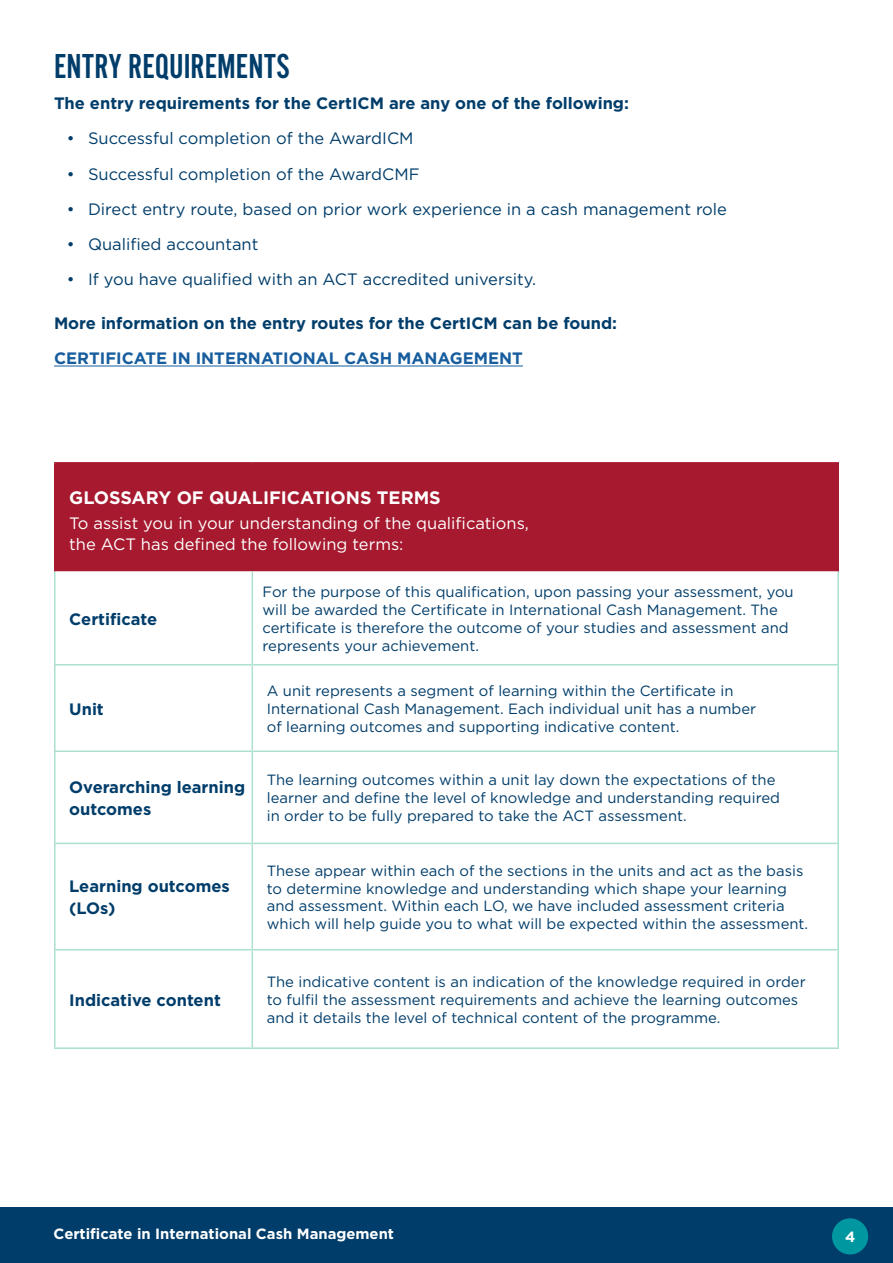
<style>
.page{position:relative;width:893px;height:1263px;background:#fff}
.page>*{position:absolute;margin:0;border:0;box-sizing:border-box;transform-origin:0 0}
.SUB_HEAD{font:36px "Alternate Got No 2 D";color:#003d6a}
.t1{font:700 18px "Gotham";color:#fff}
.t2{font:16.5px "Gotham";color:#003d6a}
.BODY_COPY{font:700 16.5px/22.5px "Gotham";color:#003d6a}
.t3{font:16.5px/21px "Gotham";color:#fff}
.BODY_COPY-2{font:700 16.5px "Gotham";color:#175d9e}
.t4{font:14.85px "Gotham";color:#003d6a}
.t5{font:700 14.85px "Gotham";color:#fff}
</style>
<div class="page">
<div style="left:0;top:1208px;width:893px;height:55px;background:#003d6a"></div>
<div style="left:832px;top:1218px;width:36px;height:36px;background:#0097a0;border-radius:50%"></div>
<hr style="left:54px;top:366px;width:469px;height:1px;background:#175d9e">
<div style="left:55px;top:463px;width:783px;height:108px;background:#a6192e"></div>
<svg style="left:56px;top:571px;width:781px;height:476px"></svg>
<hr style="left:252px;top:571px;width:1px;height:93px;background:#abe0d1">
<hr style="left:837px;top:571px;width:2px;height:93px;background:#abe0d1">
<hr style="left:54px;top:664px;width:198px;height:1px;background:#abe0d1">
<hr style="left:252px;top:664px;width:587px;height:1px;background:#abe0d1">
<hr style="left:252px;top:665px;width:1px;height:85px;background:#abe0d1">
<hr style="left:837px;top:665px;width:2px;height:85px;background:#abe0d1">
<hr style="left:252px;top:752px;width:1px;height:91px;background:#abe0d1">
<hr style="left:837px;top:752px;width:2px;height:91px;background:#abe0d1">
<hr style="left:252px;top:844px;width:1px;height:105px;background:#abe0d1">
<hr style="left:837px;top:844px;width:2px;height:105px;background:#abe0d1">
<hr style="left:252px;top:950px;width:1px;height:97px;background:#abe0d1">
<hr style="left:837px;top:950px;width:2px;height:97px;background:#abe0d1">
<hr style="left:54px;top:571px;width:2px;height:93px;background:#abe0d1">
<hr style="left:54px;top:665px;width:2px;height:85px;background:#abe0d1">
<hr style="left:54px;top:750px;width:198px;height:2px;background:#abe0d1">
<hr style="left:54px;top:752px;width:2px;height:91px;background:#abe0d1">
<hr style="left:252px;top:750px;width:587px;height:2px;background:#abe0d1">
<hr style="left:54px;top:843px;width:198px;height:1px;background:#abe0d1">
<hr style="left:54px;top:844px;width:2px;height:105px;background:#abe0d1">
<hr style="left:252px;top:843px;width:587px;height:1px;background:#abe0d1">
<hr style="left:54px;top:949px;width:198px;height:1px;background:#abe0d1">
<hr style="left:54px;top:950px;width:2px;height:97px;background:#abe0d1">
<hr style="left:252px;top:949px;width:587px;height:1px;background:#abe0d1">
<hr style="left:54px;top:1047px;width:198px;height:2px;background:#abe0d1">
<hr style="left:252px;top:1047px;width:587px;height:2px;background:#abe0d1">
<hr style="left:54px;top:464px;width:2px;height:107px;background:#a6192e">
<hr style="left:54px;top:462px;width:198px;height:2px;background:#a6192e">
<hr style="left:252px;top:462px;width:587px;height:2px;background:#a6192e">
<hr style="left:837px;top:464px;width:2px;height:107px;background:#a6192e">
<p class="SUB_HEAD" style="left:54px;top:47px;width:237px">ENTRY REQUIREMENTS</p>
<p class="BODY_COPY" style="left:54px;top:92px;width:576px">The entry requirements for the CertICM are any one of the following:</p>
<p class="t2" style="left:67px;top:128px;width:348px">• Successful completion of the AwardICM</p>
<p class="t2" style="left:67px;top:163px;width:354px">• Successful completion of the AwardCMF</p>
<p class="t2" style="left:67px;top:198px;width:662px">• Direct entry route, based on prior work experience in a cash management role</p>
<p class="t2" style="left:67px;top:234px;width:193px">• Qualified accountant</p>
<p class="t2" style="left:67px;top:269px;width:471px">• If you have qualified with an ACT accredited university.</p>
<p class="BODY_COPY" style="left:54px;top:312px;width:565px">More information on the entry routes for the CertICM can be found:</p>
<p class="BODY_COPY-2" style="left:54px;top:348px;width:470px">CERTIFICATE IN INTERNATIONAL CASH MANAGEMENT</p>
<p class="t1" style="left:69px;top:485px;width:373px">GLOSSARY OF QUALIFICATIONS TERMS</p>
<p class="t3" style="left:69px;top:512px;width:461px">To assist you in your understanding of the qualifications, the ACT has defined the following terms:</p>
<p class="BODY_COPY" style="left:69px;top:607px;width:89px">Certificate</p>
<p class="BODY_COPY" style="left:69px;top:697px;width:36px">Unit</p>
<p class="t4" style="left:263px;top:582px;width:533px">For the purpose of this qualification, upon passing your assessment, you</p>
<p class="t4" style="left:263px;top:600px;width:517px">will be awarded the Certificate in International Cash Management. The</p>
<p class="t4" style="left:263px;top:618px;width:528px">certificate is therefore the outcome of your studies and assessment and</p>
<p class="t4" style="left:263px;top:636px;width:218px">represents your achievement.</p>
<p class="t4" style="left:267px;top:681px;width:468px">A unit represents a segment of learning within the Certificate in</p>
<p class="t4" style="left:267px;top:699px;width:491px">International Cash Management. Each individual unit has a number</p>
<p class="t4" style="left:267px;top:717px;width:414px">of learning outcomes and supporting indicative content.</p>
<p class="BODY_COPY" style="left:69px;top:775px;width:177px">Overarching learning outcomes</p>
<p class="t4" style="left:267px;top:771px;width:510px">The learning outcomes within a unit lay down the expectations of the</p>
<p class="t4" style="left:267px;top:788px;width:515px">learner and define the level of knowledge and understanding required</p>
<p class="t4" style="left:267px;top:806px;width:421px">in order to be fully prepared to take the ACT assessment.</p>
<p class="BODY_COPY" style="left:69px;top:875px;width:162px">Learning outcomes (LOs)</p>
<p class="BODY_COPY" style="left:69px;top:988px;width:153px">Indicative content</p>
<p class="t4" style="left:267px;top:861px;width:538px">These appear within each of the sections in the units and act as the basis</p>
<p class="t4" style="left:267px;top:879px;width:522px">to determine knowledge and understanding which shape your learning</p>
<p class="t4" style="left:267px;top:897px;width:519px">and assessment. Within each LO, we have included assessment criteria</p>
<p class="t4" style="left:267px;top:914px;width:543px">which will help guide you to what will be expected within the assessment.</p>
<p class="t4" style="left:267px;top:972px;width:540px">The indicative content is an indication of the knowledge required in order</p>
<p class="t4" style="left:267px;top:990px;width:533px">to fulfil the assessment requirements and achieve the learning outcomes</p>
<p class="t4" style="left:267px;top:1008px;width:455px">and it details the level of technical content of the programme.</p>
<p class="t5" style="left:54px;top:1223px;width:342px">Certificate in International Cash Management</p>
<p class="t5" style="left:845px;top:1227px;width:12px">4</p>
</div>
